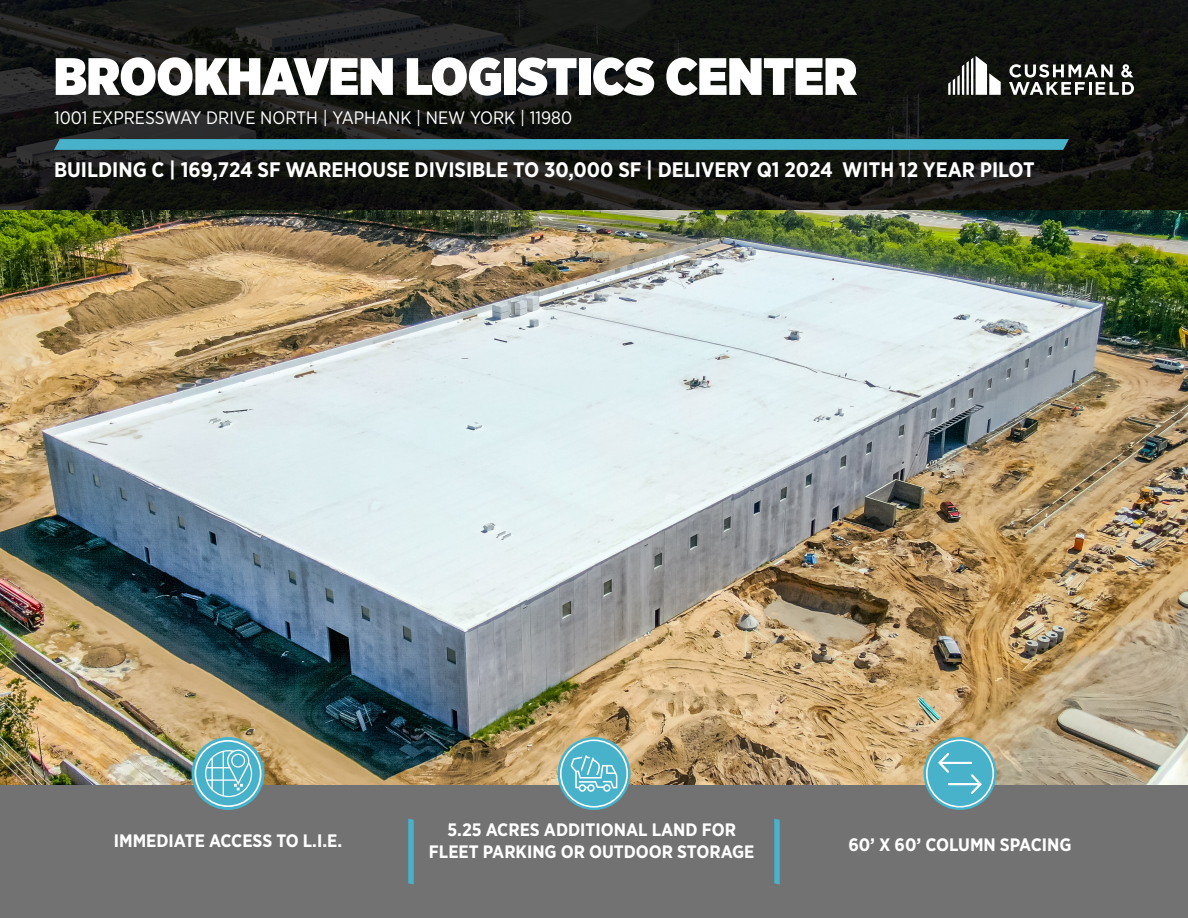
<style>
.page{position:relative;width:1188px;height:918px;background:#fff}
.page>*{position:absolute;margin:0;border:0;box-sizing:border-box;transform-origin:0 0}
.t1{font:900 52.5px "Gotham Narrow";color:#fff}
.t2{font:700 21px "Gotham Narrow";color:#fff}
.t3{font:700 18px/21.6px "Gotham Narrow";color:#fff;text-align:center}
.t4{font:18px "Gotham Narrow";color:#fff}
</style>
<div class="page">
<img style="left:0;top:211px;width:1188px;height:574px">
<svg style="left:0;top:0;width:1188px;height:211px;background:#151613"></svg>
<svg style="left:54px;top:139px;width:1015px;height:11px;background:#46aec5"></svg>
<svg style="left:948px;top:56px;width:53px;height:39px"></svg>
<svg style="left:1009px;top:64px;width:125px;height:31px"></svg>
<div style="left:0;top:785px;width:1188px;height:133px;background:#717271"></div>
<svg style="left:408px;top:818px;width:6px;height:67px"></svg>
<div style="left:192px;top:737px;width:72px;height:73px;background:#48b2ca;border-radius:50%"></div>
<svg style="left:194px;top:740px;width:68px;height:67px"></svg>
<svg style="left:558px;top:737px;width:72px;height:73px"></svg>
<svg style="left:560px;top:740px;width:68px;height:68px;background:#71b9c7"></svg>
<div style="left:924px;top:737px;width:72px;height:73px;background:#48b2ca;border-radius:50%"></div>
<svg style="left:774px;top:818px;width:6px;height:67px"></svg>
<svg style="left:926px;top:739px;width:68px;height:69px"></svg>
<p class="t1" style="left:54px;top:41px;width:804px">BROOKHAVEN LOGISTICS CENTER</p>
<p class="t4" style="left:54px;top:106px;width:520px">1001 EXPRESSWAY DRIVE NORTH | YAPHANK | NEW YORK | 11980</p>
<p class="t2" style="left:54px;top:156px;width:982px">BUILDING C | 169,724 SF WAREHOUSE DIVISIBLE TO 30,000 SF | DELIVERY Q1 2024 WITH 12 YEAR PILOT</p>
<p class="t3" style="left:114px;top:830px;width:230px">IMMEDIATE ACCESS TO L.I.E.</p>
<p class="t3" style="left:429px;top:819px;width:327px">5.25 ACRES ADDITIONAL LAND FOR<br>FLEET PARKING OR OUTDOOR STORAGE</p>
<p class="t3" style="left:848px;top:834px;width:225px">60’ X 60’ COLUMN SPACING</p>
</div>
